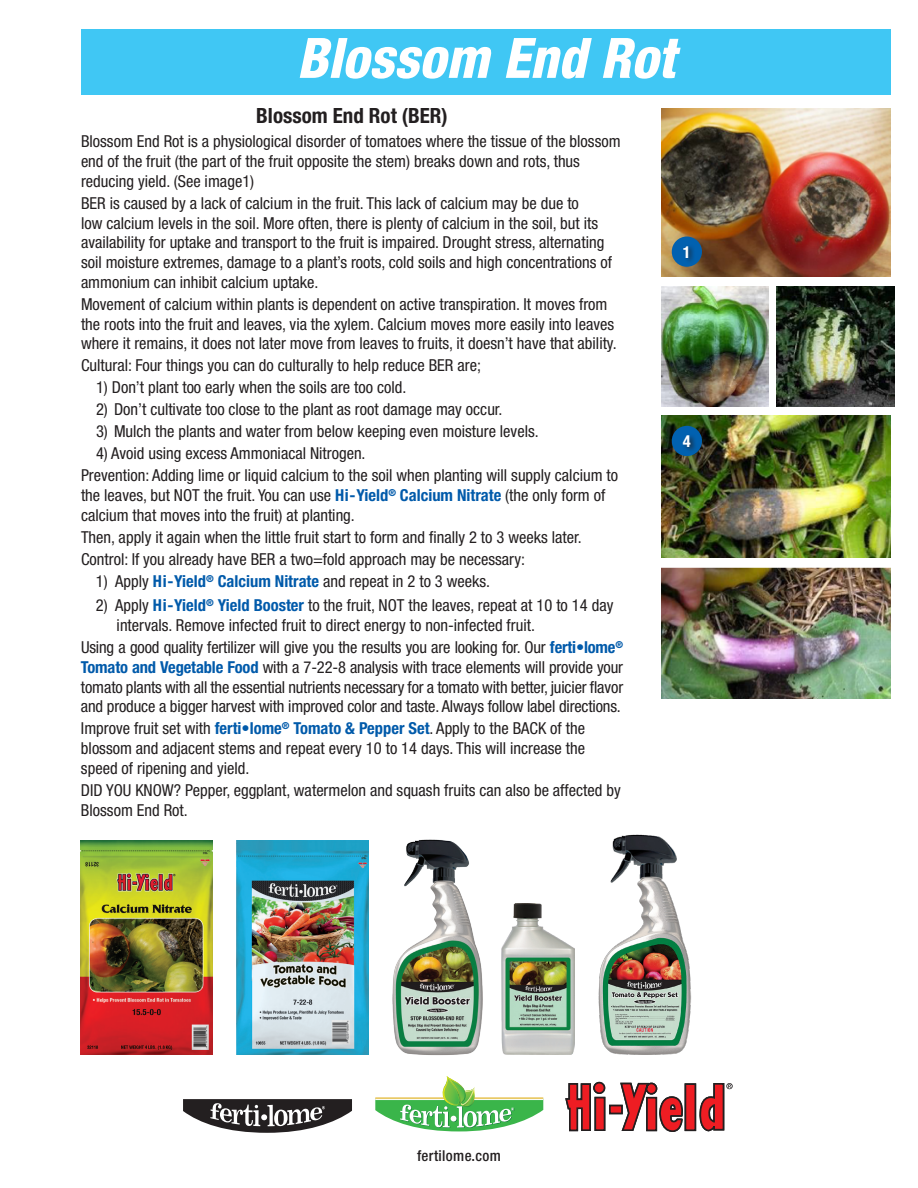
<style>
.page{position:relative;width:918px;height:1188px;background:#fff}
.page>*{position:absolute;margin:0;border:0;box-sizing:border-box;transform-origin:0 0}
.t1{font:italic 800 condensed 55.8px "Helvetica Neue LT Std";color:#fff}
.t2{font:700 condensed 21px "Helvetica Neue LT Std";color:#231f20}
.t3{font:condensed 16.5px/19.8px "Helvetica Neue LT Std";color:#231f20}
.t4{font:700 condensed 16.5px "Helvetica Neue LT Std";color:#fff}
.t5{font:500 condensed 15px "Helvetica Neue LT Std";letter-spacing:.025em;color:#231f20}
.s1{font-weight:700;color:#015aaa}
</style>
<div class="page">
<svg style="left:183px;top:1099px;width:169px;height:34px"></svg>
<svg style="left:565px;top:1081px;width:168px;height:51px"></svg>
<svg style="left:375px;top:1077px;width:168px;height:54px"></svg>
<div style="left:81px;top:29px;width:810px;height:65px;background:#40c7f4"></div>
<img style="left:81px;top:841px;width:132px;height:213px">
<img style="left:237px;top:841px;width:131px;height:213px">
<img style="left:502px;top:904px;width:73px;height:150px">
<img style="left:392px;top:839px;width:91px;height:216px">
<img style="left:598px;top:834px;width:93px;height:220px">
<img style="left:662px;top:108px;width:229px;height:169px">
<img style="left:662px;top:286px;width:106px;height:120px">
<img style="left:662px;top:416px;width:229px;height:142px">
<img style="left:776px;top:286px;width:118px;height:120px">
<img style="left:662px;top:567px;width:229px;height:132px">
<div style="left:672px;top:237px;width:30px;height:30px;background:#0161b0;border-radius:50%"></div>
<div style="left:682px;top:244px;width:13px;height:20px;background:#231f20;opacity:.75"></div>
<div style="left:672px;top:426px;width:30px;height:30px;background:#0161b0;border-radius:50%"></div>
<div style="left:681px;top:433px;width:16px;height:21px;background:#231f20;opacity:.75"></div>
<p class="t1" style="left:297px;top:23px;width:380px">Blossom End Rot</p>
<p class="t2" style="left:256px;top:103px;width:193px">Blossom End Rot (BER)</p>
<p class="t3" style="left:81px;top:131px;width:541px">Blossom End Rot is a physiological disorder of tomatoes where the tissue of the blossom end of the fruit (the part of the fruit opposite the stem) breaks down and rots, thus reducing yield. (See image1)</p>
<p class="t3" style="left:81px;top:193px;width:532px">BER is caused by a lack of calcium in the fruit. This lack of calcium may be due to<br>low calcium levels in the soil. More often, there is plenty of calcium in the soil, but its availability for uptake and transport to the fruit is impaired. Drought stress, alternating soil moisture extremes, damage to a plant’s roots, cold soils and high concentrations of ammonium can inhibit calcium uptake.</p>
<p class="t3" style="left:81px;top:294px;width:537px">Movement of calcium within plants is dependent on active transpiration. It moves from the roots into the fruit and leaves, via the xylem. Calcium moves more easily into leaves where it remains, it does not later move from leaves to fruits, it doesn’t have that ability.</p>
<p class="t3" style="left:81px;top:356px;width:401px">Cultural: Four things you can do culturally to help reduce BER are;</p>
<p class="t3" style="left:96px;top:378px;width:312px">1) Don’t plant too early when the soils are too cold.</p>
<p class="t3" style="left:96px;top:400px;width:408px">2) Don’t cultivate too close to the plant as root damage may occur.</p>
<p class="t3" style="left:96px;top:421px;width:444px">3) Mulch the plants and water from below keeping even moisture levels.</p>
<p class="t3" style="left:96px;top:443px;width:271px">4) Avoid using excess Ammoniacal Nitrogen.</p>
<p class="t3" style="left:81px;top:465px;width:539px">Prevention: Adding lime or liquid calcium to the soil when planting will supply calcium to the leaves, but NOT the fruit. You can use <span class="s1">Hi-Yield</span><sup>®</sup> <span class="s1">Calcium Nitrate</span> (the only form of calcium that moves into the fruit) at planting.</p>
<p class="t3" style="left:81px;top:527px;width:502px">Then, apply it again when the little fruit start to form and finally 2 to 3 weeks later.</p>
<p class="t3" style="left:81px;top:549px;width:446px">Control: If you already have BER a two=fold approach may be necessary:</p>
<p class="t3" style="left:96px;top:571px;width:396px">1) Apply <span class="s1">Hi-Yield</span><sup>®</sup> <span class="s1">Calcium Nitrate</span> and repeat in 2 to 3 weeks.</p>
<p class="t3" style="left:117px;top:595px;width:498px;text-indent:-21px">2) Apply <span class="s1">Hi-Yield</span><sup>®</sup> <span class="s1">Yield Booster</span> to the fruit, NOT the leaves, repeat at 10 to 14 day intervals. Remove infected fruit to direct energy to non-infected fruit.</p>
<p class="t3" style="left:81px;top:637px;width:544px;text-align:justify">Using a good quality fertilizer will give you the results you are looking for. Our <span class="s1">ferti•lome</span><sup>® </sup><span class="s1">Tomato and Vegetable Food</span> with a 7-22-8 analysis with trace elements will provide your tomato plants with all the essential nutrients necessary for a tomato with better, juicier flavor and produce a bigger harvest with improved color and taste. Always follow label directions.</p>
<p class="t3" style="left:81px;top:719px;width:506px;text-align:justify">Improve fruit set with <span class="s1">ferti•lome</span><sup>®</sup> <span class="s1">Tomato &amp; Pepper Set</span>. Apply to the BACK of the blossom and adjacent stems and repeat every 10 to 14 days. This will increase the speed of ripening and yield.</p>
<p class="t3" style="left:81px;top:780px;width:541px">DID YOU KNOW? Pepper, eggplant, watermelon and squash fruits can also be affected by<br>Blossom End Rot.</p>
<p class="t4" style="left:683px;top:242px;width:9px">1</p>
<p class="t4" style="left:683px;top:431px;width:9px">4</p>
<p class="t5" style="left:417px;top:1147px;width:85px">fertilome.com</p>
</div>
